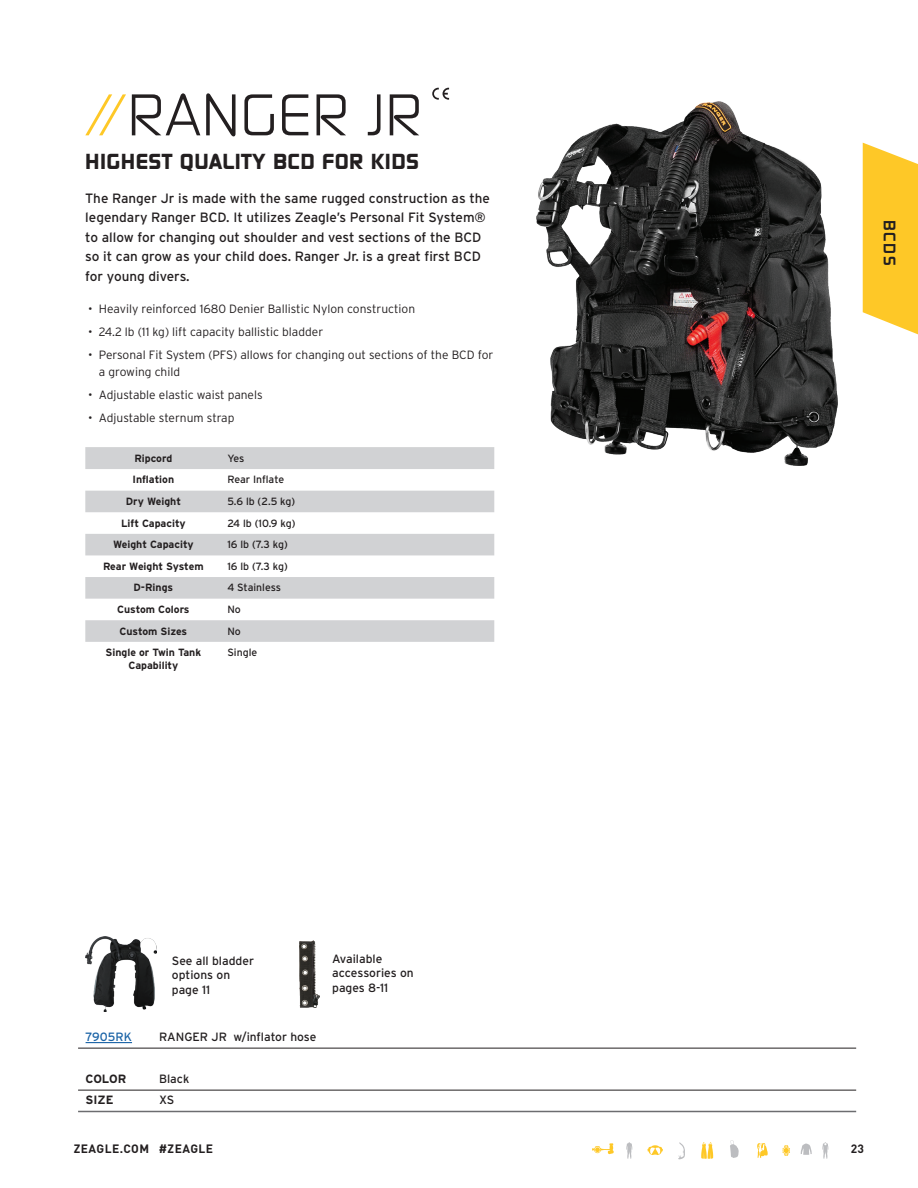
<style>
.page{position:relative;width:918px;height:1188px;background:#fff}
.page>*{position:absolute;margin:0;border:0;box-sizing:border-box;transform-origin:0 0}
.t1{font:52.5px "Sol Pro";letter-spacing:.04em;color:#231f20}
.t2{font:900 19.5px "Sol Pro";letter-spacing:.02em;color:#231f20}
.t3{font:700 15px "Sol Pro";color:#231f20}
.t4{font:13.5px/19.5px "Interstate";color:#231f20}
.t5{font:300 12px/16.5px "Interstate";color:#231f20}
.t6{font:12px/14.4px "Interstate";color:#231f20}
.t7{font:700 12px "DIN Pro";letter-spacing:.04em;color:#231f20}
.t8{font:700 12px "Interstate";color:#231f20}
.t9{font:12px "Interstate";color:#1a63a6}
.t10{font:700 10.5px/12.6px "Interstate";color:#231f20;text-align:center}
.t11{font:10.5px "Interstate";color:#231f20}
.s1{color:#fec827}
</style>
<div class="page">
<svg style="left:730px;top:1140px;width:9px;height:18px"></svg>
<svg style="left:782px;top:1145px;width:8px;height:11px"></svg>
<svg style="left:757px;top:1143px;width:11px;height:15px"></svg>
<svg style="left:701px;top:1142px;width:12px;height:17px"></svg>
<svg style="left:626px;top:1142px;width:6px;height:17px"></svg>
<svg style="left:592px;top:1143px;width:22px;height:11px"></svg>
<svg style="left:647px;top:1145px;width:16px;height:10px"></svg>
<svg style="left:678px;top:1142px;width:7px;height:17px"></svg>
<svg style="left:801px;top:1144px;width:11px;height:11px"></svg>
<svg style="left:822px;top:1142px;width:6px;height:17px"></svg>
<hr style="left:78px;top:1048px;width:778px;height:1px;background:#231f20">
<hr style="left:86px;top:1042px;width:46px;height:1px;background:#1a63a6">
<hr style="left:78px;top:1090px;width:778px;height:1px;background:#231f20">
<hr style="left:78px;top:1111px;width:778px;height:1px;background:#6c6d70">
<svg style="left:432px;top:88px;width:17px;height:12px"></svg>
<svg style="left:85px;top:447px;width:409px;height:195px;fill:#d1d2d4"></svg>
<img style="left:537px;top:101px;width:300px;height:364px">
<svg style="left:863px;top:143px;width:55px;height:191px;background:#fece3e"></svg>
<img style="left:85px;top:936px;width:71px;height:76px">
<img style="left:299px;top:940px;width:20px;height:68px">
<h1 class="t1" style="left:85px;top:82px;width:338px"><span class="s1">//</span>RANGER JR</h1>
<h2 class="t2" style="left:85px;top:148px;width:335px">HIGHEST QUALITY BCD FOR KIDS</h2>
<p class="t4" style="left:85px;top:188px;width:406px">The Ranger Jr is made with the same rugged construction as the legendary Ranger BCD. It utilizes Zeagle’s Personal Fit System® to allow for changing out shoulder and vest sections of the BCD so it can grow as your child does. Ranger Jr. is a great first BCD for young divers.</p>
<p class="t5" style="left:88px;top:300px;width:328px">• Heavily reinforced 1680 Denier Ballistic Nylon construction</p>
<p class="t5" style="left:88px;top:323px;width:236px">• 24.2 lb (11 kg) lift capacity ballistic bladder</p>
<p class="t5" style="left:99px;top:347px;width:396px;text-indent:-11px">• Personal Fit System (PFS) allows for changing out sections of the BCD for a growing child</p>
<p class="t5" style="left:88px;top:386px;width:176px">• Adjustable elastic waist panels</p>
<p class="t5" style="left:88px;top:410px;width:148px">• Adjustable sternum strap</p>
<p class="t10" style="left:134px;top:451px;width:39px">Ripcord</p>
<p class="t11" style="left:227px;top:452px;width:18px">Yes</p>
<p class="t10" style="left:132px;top:473px;width:43px">Inflation</p>
<p class="t11" style="left:227px;top:474px;width:58px">Rear Inflate</p>
<p class="t10" style="left:126px;top:495px;width:57px">Dry Weight</p>
<p class="t11" style="left:227px;top:495px;width:69px">5.6 lb (2.5 kg)</p>
<p class="t10" style="left:121px;top:517px;width:66px">Lift Capacity</p>
<p class="t11" style="left:227px;top:517px;width:69px">24 lb (10.9 kg)</p>
<p class="t10" style="left:113px;top:538px;width:82px">Weight Capacity</p>
<p class="t11" style="left:227px;top:539px;width:62px">16 lb (7.3 kg)</p>
<p class="t10" style="left:103px;top:560px;width:102px">Rear Weight System</p>
<p class="t11" style="left:227px;top:560px;width:62px">16 lb (7.3 kg)</p>
<p class="t10" style="left:133px;top:581px;width:41px">D-Rings</p>
<p class="t11" style="left:227px;top:582px;width:55px">4 Stainless</p>
<p class="t10" style="left:117px;top:603px;width:74px">Custom Colors</p>
<p class="t11" style="left:227px;top:603px;width:15px">No</p>
<p class="t10" style="left:119px;top:625px;width:69px">Custom Sizes</p>
<p class="t11" style="left:227px;top:625px;width:15px">No</p>
<p class="t10" style="left:106px;top:646px;width:97px">Single or Twin Tank<br>Capability</p>
<p class="t11" style="left:227px;top:647px;width:31px">Single</p>
<p class="t3" style="left:899px;top:220px;width:48px;rotate:90deg">BCDS</p>
<p class="t6" style="left:172px;top:954px;width:84px">See all bladder options on page 11</p>
<p class="t6" style="left:332px;top:951px;width:83px">Available accessories on pages 8-11</p>
<p class="t9" style="left:86px;top:1030px;width:48px">7905RK</p>
<p class="t6" style="left:159px;top:1029px;width:159px">RANGER JR w/inflator hose</p>
<p class="t8" style="left:86px;top:1072px;width:42px">COLOR</p>
<p class="t6" style="left:159px;top:1071px;width:32px">Black</p>
<p class="t8" style="left:86px;top:1093px;width:30px">SIZE</p>
<p class="t6" style="left:159px;top:1092px;width:17px">XS</p>
<p class="t7" style="left:74px;top:1141px;width:141px">ZEAGLE.COM #ZEAGLE</p>
<p class="t7" style="left:851px;top:1141px;width:15px">23</p>
</div>
